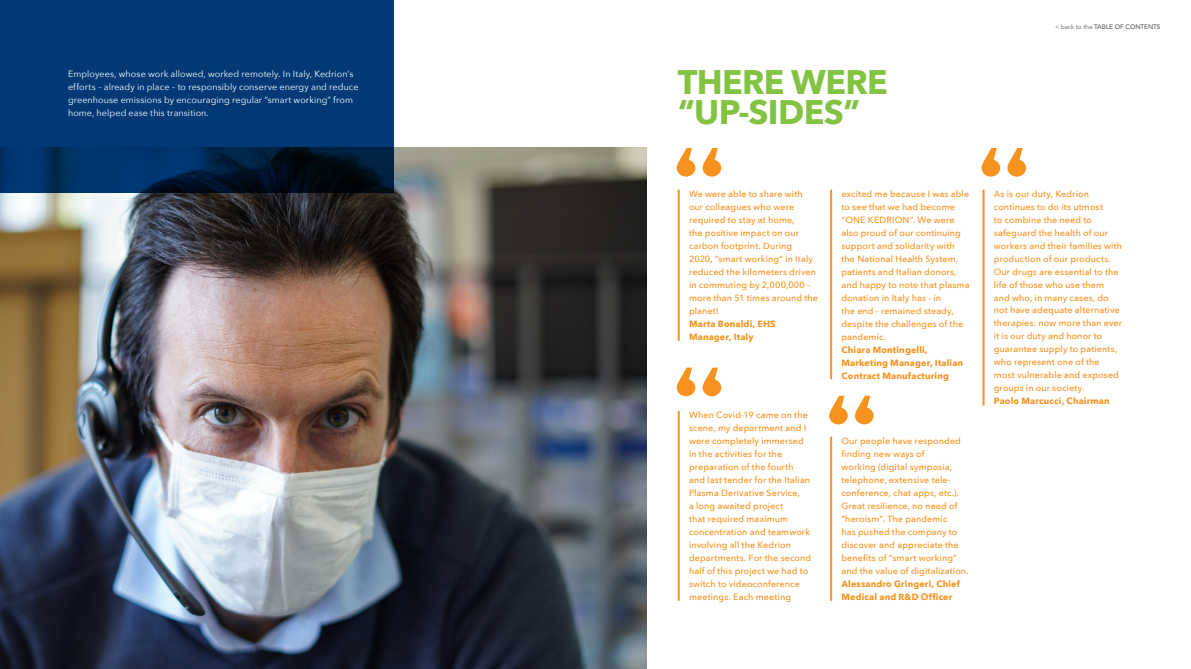
<style>
.page{position:relative;width:1191px;height:669px;background:#fff}
.page>*{position:absolute;margin:0;border:0;box-sizing:border-box;transform-origin:0 0}
.t1{font:700 34px/30px "Avenir Next";letter-spacing:-.02em;color:#82c341}
.t2{font:500 9px/13px "Avenir Next";letter-spacing:.01em;color:#f7921e}
.t3{font:9px/13px "Avenir Next";letter-spacing:.01em;color:#fff}
.t4{font:700 9px/13px "Avenir Next";letter-spacing:.015em;color:#f7921e}
.t5{font:500 6.5px "Avenir";letter-spacing:-.01em;color:#58595b}
.s1{font-weight:300}
</style>
<div class="page">
<img style="left:0;top:148px;width:646px;height:521px">
<svg style="left:0;top:0;width:393px;height:193px;background:#00336a"></svg>
<hr style="left:677px;top:190px;width:2px;height:151px;background:#f7921e">
<hr style="left:677px;top:411px;width:2px;height:190px;background:#f7921e">
<hr style="left:830px;top:437px;width:2px;height:164px;background:#f7921e">
<hr style="left:982px;top:190px;width:2px;height:216px;background:#f7921e">
<hr style="left:830px;top:190px;width:2px;height:189px;background:#f7921e">
<svg style="left:676px;top:148px;width:45px;height:29px"></svg>
<svg style="left:676px;top:368px;width:45px;height:28px"></svg>
<svg style="left:829px;top:396px;width:44px;height:28px"></svg>
<svg style="left:981px;top:148px;width:45px;height:29px"></svg>
<p class="t3" style="left:68px;top:67px;width:292px">Employees, whose work allowed, worked remotely. In Italy, Kedrion’s efforts – already in place – to responsibly conserve energy and reduce greenhouse emissions by encouraging regular “smart working” from home, helped ease this transition.</p>
<h1 class="t1" style="left:677px;top:67px;width:212px">THERE WERE “UP-SIDES”</h1>
<p class="t5" style="left:1055px;top:21px;width:107px"><span class="s1">&lt; back to the</span> TABLE OF CONTENTS</p>
<p class="t2" style="left:689px;top:187px;width:131px">We were able to share with our colleagues who were required to stay at home,<br>the positive impact on our carbon footprint. During<br>2020, “smart working” in Italy reduced the kilometers driven in commuting by 2,000,000 - more than 51 times around the planet!</p>
<p class="t4" style="left:689px;top:317px;width:88px">Marta Bonaldi, EHS<br>Manager, Italy</p>
<p class="t2" style="left:689px;top:408px;width:124px">When Covid-19 came on the scene, my department and I were completely immersed in the activities for the preparation of the fourth and last tender for the Italian<br>Plasma Derivative Service,<br>a long awaited project<br>that required maximum concentration and teamwork involving all the Kedrion departments. For the second half of this project we had to switch to videoconference meetings. Each meeting</p>
<p class="t2" style="left:841px;top:187px;width:130px">excited me because I was able to see that we had become “ONE KEDRION”. We were also proud of our continuing support and solidarity with the National Health System, patients and Italian donors, and happy to note that plasma donation in Italy has - in<br>the end - remained steady, despite the challenges of the pandemic.</p>
<p class="t4" style="left:841px;top:343px;width:123px">Chiara Montingelli,<br>Marketing Manager, Italian<br>Contract Manufacturing</p>
<p class="t2" style="left:841px;top:434px;width:129px">Our people have responded finding new ways of<br>working (digital symposia, telephone, extensive tele&shy;conference, chat apps, etc.).<br>Great resilience, no need of “heroism”. The pandemic<br>has pushed the company to discover and appreciate the benefits of “smart working” and the value of digitalization.</p>
<p class="t4" style="left:841px;top:577px;width:120px">Alessandro Gringeri, Chief<br>Medical and R&amp;D Officer</p>
<p class="t2" style="left:993px;top:187px;width:130px">As is our duty, Kedrion continues to do its utmost<br>to combine the need to safeguard the health of our workers and their families with production of our products.<br>Our drugs are essential to the life of those who use them and who, in many cases, do not have adequate alternative therapies: now more than ever it is our duty and honor to guarantee supply to patients, who represent one of the most vulnerable and exposed groups in our society.</p>
<p class="t4" style="left:993px;top:395px;width:117px">Paolo Marcucci, Chairman</p>
</div>
